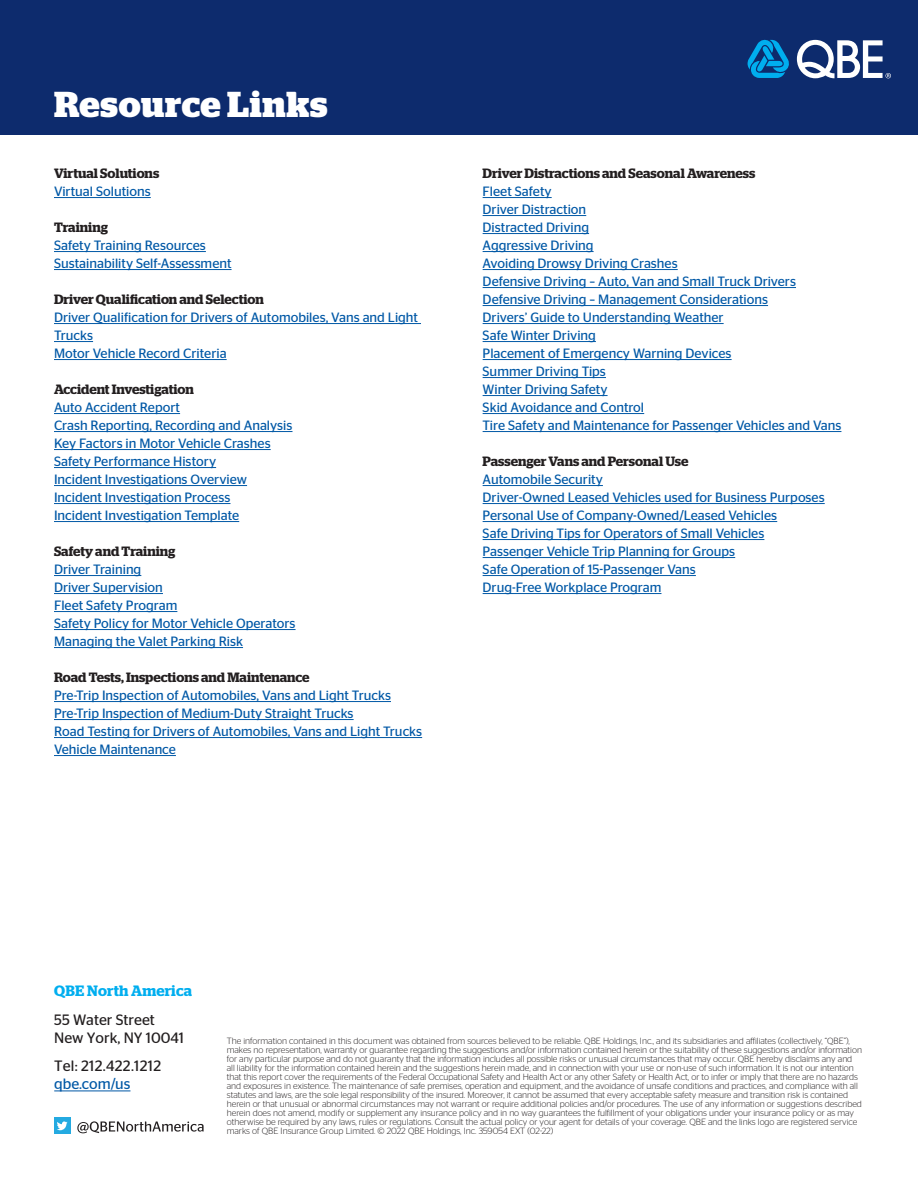
<style>
.page{position:relative;width:918px;height:1188px;background:#fff}
.page>*{position:absolute;margin:0;border:0;box-sizing:border-box;transform-origin:0 0}
.t1{font:700 36px "Stag";letter-spacing:.02em;color:#fff}
.t2{font:15px/18px "Stag Sans";color:#231f20}
.t3{font:15px "Stag Sans";letter-spacing:.02em;color:#231f20}
.t4{font:600 15px "Stag";letter-spacing:.01em;color:#00aeef}
.t5{font:15px "Stag Sans";color:#0158a6}
.Subtitles{font:13.5px/18px "Stag Sans";color:#0158a6}
.Subtitles-2{font:600 13.5px "Stag";color:#231f20}
.Disclaimer{font:300 9px/9px "Stag Sans";color:#231f20}
</style>
<div class="page">
<div style="left:0;top:0;width:918px;height:135px;background:#0d2b6d"></div>
<svg style="left:748px;top:39px;width:143px;height:39px"></svg>
<hr style="left:54px;top:1091px;width:76px;height:1px;background:#0158a6">
<div style="left:54px;top:1118px;width:16px;height:16px;background:#24aae1"></div>
<svg style="left:57px;top:1121px;width:11px;height:9px"></svg>
<svg style="left:77px;top:1121px;width:127px;height:12px"></svg>
<hr style="left:54px;top:197px;width:97px;height:1px;background:#0158a6">
<hr style="left:54px;top:251px;width:152px;height:1px;background:#0158a6">
<hr style="left:54px;top:269px;width:178px;height:1px;background:#0158a6">
<hr style="left:54px;top:323px;width:367px;height:1px;background:#0158a6">
<hr style="left:54px;top:341px;width:39px;height:1px;background:#0158a6">
<hr style="left:54px;top:359px;width:173px;height:1px;background:#0158a6">
<hr style="left:54px;top:413px;width:126px;height:1px;background:#0158a6">
<hr style="left:54px;top:431px;width:238px;height:1px;background:#0158a6">
<hr style="left:54px;top:449px;width:217px;height:1px;background:#0158a6">
<hr style="left:54px;top:467px;width:162px;height:1px;background:#0158a6">
<hr style="left:54px;top:485px;width:193px;height:1px;background:#0158a6">
<hr style="left:54px;top:503px;width:176px;height:1px;background:#0158a6">
<hr style="left:54px;top:521px;width:185px;height:1px;background:#0158a6">
<hr style="left:54px;top:575px;width:87px;height:1px;background:#0158a6">
<hr style="left:54px;top:593px;width:109px;height:1px;background:#0158a6">
<hr style="left:54px;top:611px;width:123px;height:1px;background:#0158a6">
<hr style="left:54px;top:629px;width:242px;height:1px;background:#0158a6">
<hr style="left:54px;top:647px;width:189px;height:1px;background:#0158a6">
<hr style="left:54px;top:701px;width:337px;height:1px;background:#0158a6">
<hr style="left:54px;top:719px;width:300px;height:1px;background:#0158a6">
<hr style="left:54px;top:737px;width:368px;height:1px;background:#0158a6">
<hr style="left:54px;top:755px;width:122px;height:1px;background:#0158a6">
<hr style="left:483px;top:197px;width:69px;height:1px;background:#0158a6">
<hr style="left:483px;top:215px;width:103px;height:1px;background:#0158a6">
<hr style="left:483px;top:233px;width:106px;height:1px;background:#0158a6">
<hr style="left:483px;top:251px;width:111px;height:1px;background:#0158a6">
<hr style="left:483px;top:269px;width:195px;height:1px;background:#0158a6">
<hr style="left:483px;top:287px;width:313px;height:1px;background:#0158a6">
<hr style="left:483px;top:305px;width:285px;height:1px;background:#0158a6">
<hr style="left:483px;top:323px;width:241px;height:1px;background:#0158a6">
<hr style="left:483px;top:341px;width:113px;height:1px;background:#0158a6">
<hr style="left:483px;top:359px;width:249px;height:1px;background:#0158a6">
<hr style="left:483px;top:377px;width:123px;height:1px;background:#0158a6">
<hr style="left:483px;top:395px;width:125px;height:1px;background:#0158a6">
<hr style="left:483px;top:413px;width:161px;height:1px;background:#0158a6">
<hr style="left:483px;top:431px;width:358px;height:1px;background:#0158a6">
<hr style="left:483px;top:485px;width:120px;height:1px;background:#0158a6">
<hr style="left:483px;top:503px;width:342px;height:1px;background:#0158a6">
<hr style="left:483px;top:521px;width:294px;height:1px;background:#0158a6">
<hr style="left:483px;top:539px;width:281px;height:1px;background:#0158a6">
<hr style="left:483px;top:557px;width:252px;height:1px;background:#0158a6">
<hr style="left:483px;top:575px;width:213px;height:1px;background:#0158a6">
<hr style="left:483px;top:593px;width:178px;height:1px;background:#0158a6">
<p class="t1" style="left:54px;top:83px;width:275px">Resource Links</p>
<p class="Subtitles-2" style="left:54px;top:166px;width:107px">Virtual Solutions</p>
<p class="Subtitles" style="left:54px;top:182px;width:98px">Virtual Solutions</p>
<p class="Subtitles-2" style="left:54px;top:220px;width:56px">Training</p>
<p class="Subtitles" style="left:54px;top:236px;width:153px">Safety Training Resources</p>
<p class="Subtitles" style="left:54px;top:254px;width:179px">Sustainability Self-Assessment</p>
<p class="Subtitles-2" style="left:54px;top:292px;width:211px">Driver Qualification and Selection</p>
<p class="Subtitles" style="left:54px;top:308px;width:366px">Driver Qualification for Drivers of Automobiles, Vans and Light<br>Trucks</p>
<p class="Subtitles" style="left:54px;top:344px;width:174px">Motor Vehicle Record Criteria</p>
<p class="Subtitles-2" style="left:54px;top:382px;width:141px">Accident Investigation</p>
<p class="Subtitles" style="left:54px;top:398px;width:128px">Auto Accident Report</p>
<p class="Subtitles" style="left:54px;top:416px;width:240px">Crash Reporting, Recording and Analysis</p>
<p class="Subtitles" style="left:54px;top:434px;width:218px">Key Factors in Motor Vehicle Crashes</p>
<p class="Subtitles" style="left:54px;top:452px;width:164px">Safety Performance History</p>
<p class="Subtitles" style="left:54px;top:470px;width:195px">Incident Investigations Overview</p>
<p class="Subtitles" style="left:54px;top:488px;width:178px">Incident Investigation Process</p>
<p class="Subtitles" style="left:54px;top:506px;width:187px">Incident Investigation Template</p>
<p class="Subtitles-2" style="left:54px;top:544px;width:123px">Safety and Training</p>
<p class="Subtitles" style="left:54px;top:560px;width:89px">Driver Training</p>
<p class="Subtitles" style="left:54px;top:578px;width:110px">Driver Supervision</p>
<p class="Subtitles" style="left:54px;top:596px;width:125px">Fleet Safety Program</p>
<p class="Subtitles" style="left:54px;top:614px;width:243px">Safety Policy for Motor Vehicle Operators</p>
<p class="Subtitles" style="left:54px;top:632px;width:191px">Managing the Valet Parking Risk</p>
<p class="Subtitles-2" style="left:54px;top:670px;width:257px">Road Tests, Inspections and Maintenance</p>
<p class="Subtitles" style="left:54px;top:686px;width:338px">Pre-Trip Inspection of Automobiles, Vans and Light Trucks</p>
<p class="Subtitles" style="left:54px;top:704px;width:301px">Pre-Trip Inspection of Medium-Duty Straight Trucks</p>
<p class="Subtitles" style="left:54px;top:722px;width:370px">Road Testing for Drivers of Automobiles, Vans and Light Trucks</p>
<p class="Subtitles" style="left:54px;top:740px;width:123px">Vehicle Maintenance</p>
<p class="Subtitles-2" style="left:483px;top:166px;width:274px">Driver Distractions and Seasonal Awareness</p>
<p class="Subtitles" style="left:483px;top:182px;width:71px">Fleet Safety</p>
<p class="Subtitles" style="left:483px;top:200px;width:105px">Driver Distraction</p>
<p class="Subtitles" style="left:483px;top:218px;width:108px">Distracted Driving</p>
<p class="Subtitles" style="left:483px;top:236px;width:112px">Aggressive Driving</p>
<p class="Subtitles" style="left:483px;top:254px;width:197px">Avoiding Drowsy Driving Crashes</p>
<p class="Subtitles" style="left:483px;top:272px;width:315px">Defensive Driving – Auto, Van and Small Truck Drivers</p>
<p class="Subtitles" style="left:483px;top:290px;width:287px">Defensive Driving – Management Considerations</p>
<p class="Subtitles" style="left:483px;top:308px;width:243px">Drivers’ Guide to Understanding Weather</p>
<p class="Subtitles" style="left:483px;top:326px;width:115px">Safe Winter Driving</p>
<p class="Subtitles" style="left:483px;top:344px;width:251px">Placement of Emergency Warning Devices</p>
<p class="Subtitles" style="left:483px;top:362px;width:125px">Summer Driving Tips</p>
<p class="Subtitles" style="left:483px;top:380px;width:126px">Winter Driving Safety</p>
<p class="Subtitles" style="left:483px;top:398px;width:163px">Skid Avoidance and Control</p>
<p class="Subtitles" style="left:483px;top:416px;width:360px">Tire Safety and Maintenance for Passenger Vehicles and Vans</p>
<p class="Subtitles-2" style="left:483px;top:454px;width:207px">Passenger Vans and Personal Use</p>
<p class="Subtitles" style="left:483px;top:470px;width:122px">Automobile Security</p>
<p class="Subtitles" style="left:483px;top:488px;width:344px">Driver-Owned Leased Vehicles used for Business Purposes</p>
<p class="Subtitles" style="left:483px;top:506px;width:296px">Personal Use of Company-Owned/Leased Vehicles</p>
<p class="Subtitles" style="left:483px;top:524px;width:283px">Safe Driving Tips for Operators of Small Vehicles</p>
<p class="Subtitles" style="left:483px;top:542px;width:254px">Passenger Vehicle Trip Planning for Groups</p>
<p class="Subtitles" style="left:483px;top:560px;width:215px">Safe Operation of 15-Passenger Vans</p>
<p class="Subtitles" style="left:483px;top:578px;width:180px">Drug-Free Workplace Program</p>
<p class="t4" style="left:54px;top:982px;width:139px">QBE North America</p>
<p class="t2" style="left:54px;top:1011px;width:131px">55 Water Street<br>New York, NY 10041</p>
<p class="t3" style="left:54px;top:1058px;width:108px">Tel: 212.422.1212</p>
<p class="t5" style="left:54px;top:1076px;width:78px">qbe.com/us</p>
<p class="Disclaimer" style="left:227px;top:1036px;width:637px">The information contained in this document was obtained from sources believed to be reliable. QBE Holdings, Inc., and its subsidiaries and affiliates (collectively, “QBE”), makes no representation, warranty or guarantee regarding the suggestions and/or information contained herein or the suitability of these suggestions and/or information for any particular purpose and do not guaranty that the information includes all possible risks or unusual circumstances that may occur. QBE hereby disclaims any and all liability for the information contained herein and the suggestions herein made, and in connection with your use or non-use of such information. It is not our intention that this report cover the requirements of the Federal Occupational Safety and Health Act or any other Safety or Health Act, or to infer or imply that there are no hazards and exposures in existence. The maintenance of safe premises, operation and equipment, and the avoidance of unsafe conditions and practices, and compliance with all statutes and laws, are the sole legal responsibility of the insured. Moreover, it cannot be assumed that every acceptable safety measure and transition risk is contained herein or that unusual or abnormal circumstances may not warrant or require additional policies and/or procedures. The use of any information or suggestions described herein does not amend, modify or supplement any insurance policy and in no way guarantees the fulfillment of your obligations under your insurance policy or as may otherwise be required by any laws, rules or regulations. Consult the actual policy or your agent for details of your coverage. QBE and the links logo are registered service marks of QBE Insurance Group Limited. © 2022 QBE Holdings, Inc. 359054 EXT (02-22)</p>
</div>
